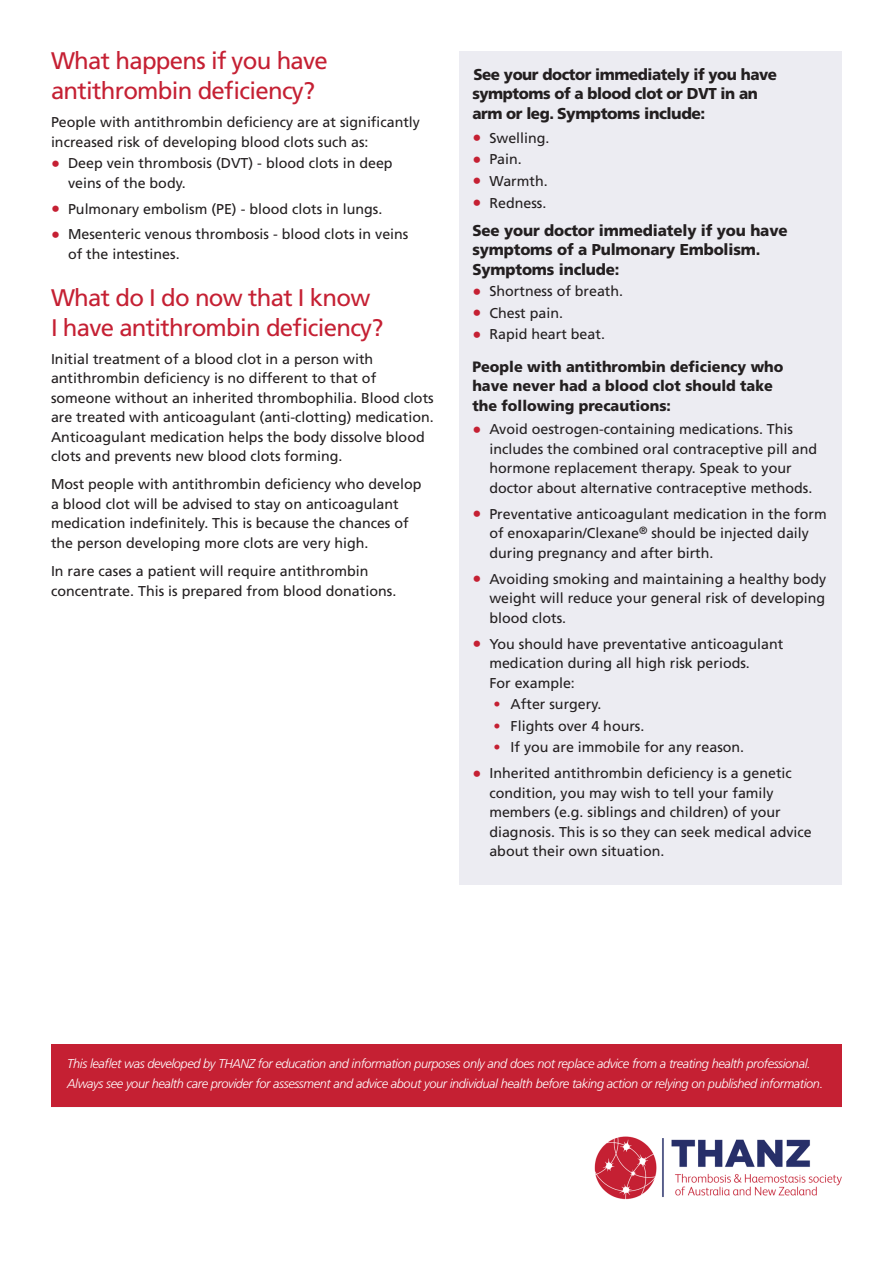
<style>
.page{position:relative;width:893px;height:1263px;background:#fff}
.page>*{position:absolute;margin:0;border:0;box-sizing:border-box;transform-origin:0 0}
.t1{font:24px/30px "Frutiger LT Std";letter-spacing:-.03em;color:#c52033}
.t2{font:900 15.75px/19.5px "Frutiger LT Std";letter-spacing:-.03em;color:#231f20;scale:.96 1}
.t3{font:900 15.75px/19.5px "Frutiger LT Std";letter-spacing:-.01em;color:#231f20;scale:.96 1}
.t4{font:900 15px/19.5px "Frutiger LT Std";color:#231f20;scale:.96 1}
.t5{font:14.25px/19.5px "Frutiger LT Std";color:#231f20}
.t6{font:italic 300 12.75px/19.5px "Frutiger LT Std";letter-spacing:-.03em;color:#fff}
.s1{font-size:18px;color:#c52033}
.s2{color:#c52033}
</style>
<div class="page">
<div style="left:460px;top:51px;width:382px;height:833px;background:#ececf2"></div>
<img style="left:594px;top:1136px;width:248px;height:64px">
<hr style="left:51px;top:1106px;width:791px;height:1px;background:#c7c2bf">
<div style="left:51px;top:1044px;width:791px;height:62px;background:#c52033"></div>
<p class="t1" style="left:51px;top:46px;width:278px">What happens if you have antithrombin deficiency?</p>
<p class="t5" style="left:51px;top:112px;width:371px">People with antithrombin deficiency are at significantly increased risk of developing blood clots such as:</p>
<p class="t5" style="left:68px;top:154px;width:326px;text-indent:-17px"><span class="s1">•</span> Deep vein thrombosis (DVT) - blood clots in deep veins of the body.</p>
<p class="t5" style="left:51px;top:199px;width:333px"><span class="s1">•</span> Pulmonary embolism (PE) - blood clots in lungs.</p>
<p class="t5" style="left:68px;top:225px;width:342px;text-indent:-17px"><span class="s1">•</span> Mesenteric venous thrombosis - blood clots in veins of the intestines.</p>
<p class="t1" style="left:51px;top:283px;width:334px">What do I do now that I know<br>I have antithrombin deficiency?</p>
<p class="t5" style="left:51px;top:349px;width:384px">Initial treatment of a blood clot in a person with antithrombin deficiency is no different to that of someone without an inherited thrombophilia. Blood clots are treated with anticoagulant (anti-clotting) medication.<br>Anticoagulant medication helps the body dissolve blood clots and prevents new blood clots forming.</p>
<p class="t5" style="left:51px;top:475px;width:372px">Most people with antithrombin deficiency who develop a blood clot will be advised to stay on anticoagulant medication indefinitely. This is because the chances of the person developing more clots are very high.</p>
<p class="t5" style="left:51px;top:561px;width:347px">In rare cases a patient will require antithrombin concentrate. This is prepared from blood donations.</p>
<p class="t2" style="left:472px;top:65px;width:319px">See your doctor immediately if you have symptoms of a blood clot or DVT in an arm or leg. Symptoms include:</p>
<p class="t5" style="left:472px;top:128px;width:79px"><span class="s1">•</span> Swelling.</p>
<p class="t5" style="left:472px;top:150px;width:51px"><span class="s1">•</span> Pain.</p>
<p class="t5" style="left:472px;top:171px;width:77px"><span class="s1">•</span> Warmth.</p>
<p class="t5" style="left:472px;top:193px;width:76px"><span class="s1">•</span> Redness.</p>
<p class="t3" style="left:472px;top:220px;width:330px">See your doctor immediately if you have symptoms of a Pulmonary Embolism.<br>Symptoms include:</p>
<p class="t5" style="left:472px;top:281px;width:152px"><span class="s1">•</span> Shortness of breath.</p>
<p class="t5" style="left:472px;top:303px;width:92px"><span class="s1">•</span> Chest pain.</p>
<p class="t5" style="left:472px;top:325px;width:134px"><span class="s1">•</span> Rapid heart beat.</p>
<p class="t4" style="left:472px;top:357px;width:326px">People with antithrombin deficiency who have never had a blood clot should take the following precautions:</p>
<p class="t5" style="left:489px;top:420px;width:329px;text-indent:-17px"><span class="s1">•</span> Avoid oestrogen-containing medications. This includes the combined oral contraceptive pill and hormone replacement therapy. Speak to your doctor about alternative contraceptive methods.</p>
<p class="t5" style="left:489px;top:504px;width:339px;text-indent:-17px"><span class="s1">•</span> Preventative anticoagulant medication in the form of enoxaparin/Clexane<sup>®</sup> should be injected daily during pregnancy and after birth.</p>
<p class="t5" style="left:489px;top:569px;width:338px;text-align:justify;text-indent:-17px"><span class="s1">•</span> Avoiding smoking and maintaining a healthy body weight will reduce your general risk of developing blood clots.</p>
<p class="t5" style="left:489px;top:634px;width:295px;text-indent:-17px"><span class="s1">•</span> You should have preventative anticoagulant medication during all high risk periods.<br>For example:</p>
<p class="t5" style="left:494px;top:694px;width:109px"><span class="s2">•</span> After surgery.</p>
<p class="t5" style="left:494px;top:716px;width:152px"><span class="s2">•</span> Flights over 4 hours.</p>
<p class="t5" style="left:494px;top:738px;width:252px"><span class="s2">•</span> If you are immobile for any reason.</p>
<p class="t5" style="left:489px;top:764px;width:324px;text-indent:-17px"><span class="s1">•</span> Inherited antithrombin deficiency is a genetic condition, you may wish to tell your family members (e.g. siblings and children) of your diagnosis. This is so they can seek medical advice about their own situation.</p>
<p class="t6" style="left:67px;top:1054px;width:757px">This leaflet was developed by THANZ for education and information purposes only and does not replace advice from a treating health professional.<br>Always see your health care provider for assessment and advice about your individual health before taking action or relying on published information.</p>
</div>
